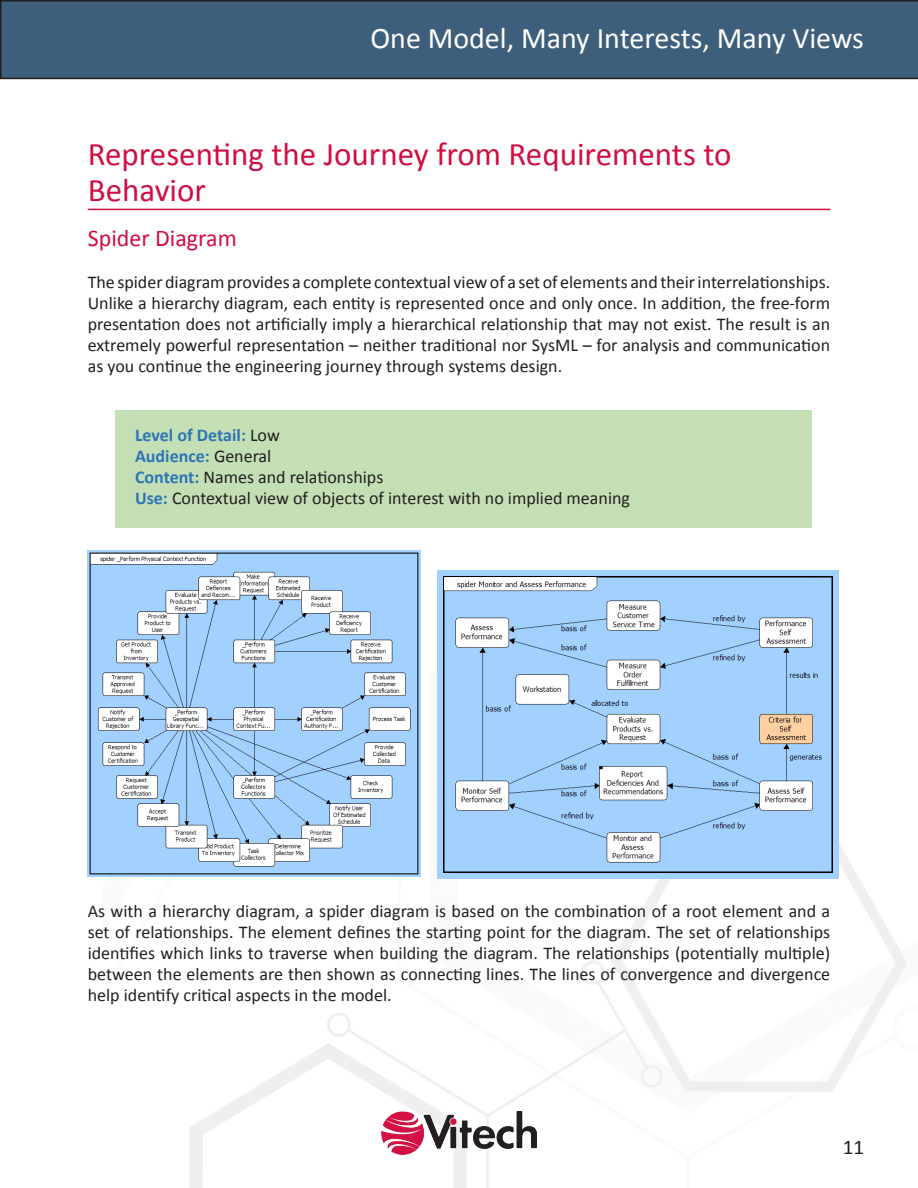
<style>
.page{position:relative;width:918px;height:1188px;background:#fff}
.page>*{position:absolute;margin:0;border:0;box-sizing:border-box;transform-origin:0 0}
.t1{font:33px/36px "Calibri";color:#d10e40}
.t2{font:30px "Calibri";color:#fff}
.t3{font:24px "Calibri";color:#d10e40}
.t4{font:21px "Calibri";color:#231f20}
.t5{font:18px/21px "Calibri";color:#231f20;text-align:justify}
.s1{font-weight:700;color:#2e75b6}
</style>
<div class="page">
<img style="left:189px;top:844px;width:718px;height:344px">
<div style="left:0;top:0;width:918px;height:79px;background:#3e5f7b"></div>
<img style="left:382px;top:1112px;width:154px;height:43px">
<hr style="left:88px;top:209px;width:742px;height:1px;background:#d10e40">
<img style="left:88px;top:551px;width:333px;height:326px">
<img style="left:437px;top:571px;width:402px;height:307px">
<div style="left:115px;top:410px;width:697px;height:118px;background:#c4dfb4"></div>
<h2 class="t2" style="left:370px;top:19px;width:495px">One Model, Many Interests, Many Views</h2>
<h1 class="t1" style="left:88px;top:136px;width:645px">Representing the Journey from Requirements to<br>Behavior</h1>
<h3 class="t3" style="left:88px;top:223px;width:151px">Spider Diagram</h3>
<p class="t5" style="left:88px;top:272px;width:744px">The spider diagram provides a complete contextual view of a set of elements and their interrelationships.<br>Unlike a hierarchy diagram, each entity is represented once and only once. In addition, the free-form presentation does not artificially imply a hierarchical relationship that may not exist. The result is an extremely powerful representation – neither traditional nor SysML – for analysis and communication as you continue the engineering journey through systems design.</p>
<p class="t5" style="left:135px;top:424px;width:497px;text-align:left"><span class="s1">Level of Detail:</span> Low<br><span class="s1">Audience:</span> General<br><span class="s1">Content:</span> Names and relationships<br><span class="s1">Use:</span> Contextual view of objects of interest with no implied meaning</p>
<p class="t5" style="left:88px;top:901px;width:744px">As with a hierarchy diagram, a spider diagram is based on the combination of a root element and a set of relationships. The element defines the starting point for the diagram. The set of relationships identifies which links to traverse when building the diagram. The relationships (potentially multiple) between the elements are then shown as connecting lines. The lines of convergence and divergence help identify critical aspects in the model.</p>
<p class="t4" style="left:843px;top:1134px;width:23px">11</p>
</div>
